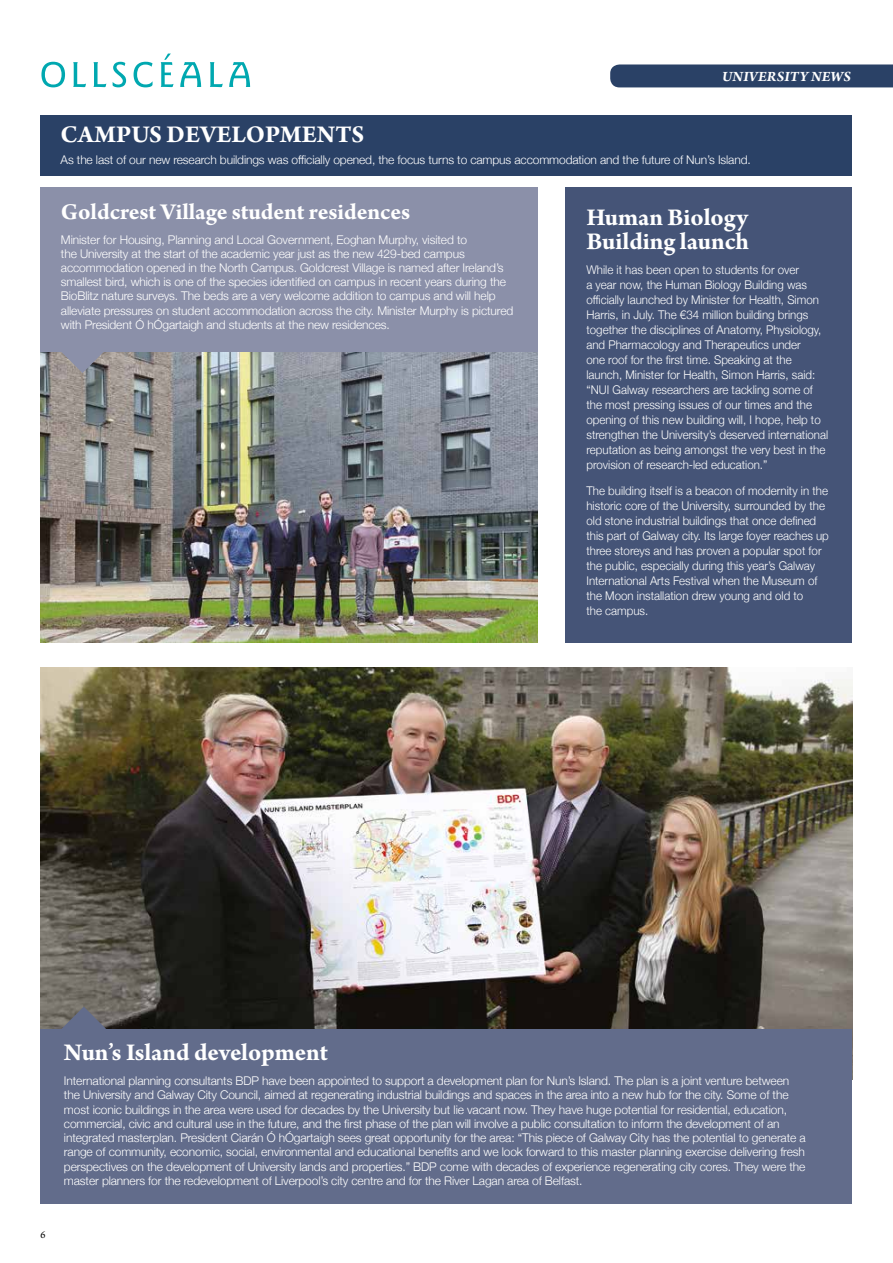
<style>
.page{position:relative;width:893px;height:1263px;background:#fff}
.page>*{position:absolute;margin:0;border:0;box-sizing:border-box;transform-origin:0 0}
.t1{font:700 25.5px/24px "Arno Pro";color:#fff}
.t2{font:700 24px "Arno Pro";letter-spacing:-.005em;color:#fff}
.t3{font:italic 700 15px "Arno Pro";letter-spacing:.015em;color:#fff}
.t4{font:300 12px/14.2px "Helvetica Neue";letter-spacing:-.01em;color:#fff}
.t5{font:300 12px/15px "Helvetica Neue";letter-spacing:-.01em;color:#fff;scale:.96 1}
.t6{font:10.5px "Arno Pro";color:#000}
</style>
<div class="page">
<img style="left:40px;top:667px;width:812px;height:362px">
<div style="left:40px;top:115px;width:812px;height:60px;background:#2a4166"></div>
<div style="left:40px;top:187px;width:498px;height:166px;background:#8b90a9"></div>
<img style="left:40px;top:353px;width:498px;height:289px">
<div style="left:40px;top:1029px;width:812px;height:174px;background:#626c8b"></div>
<div style="left:566px;top:187px;width:286px;height:455px;background:#455477"></div>
<svg style="left:58px;top:352px;width:49px;height:21px"></svg>
<div style="left:610px;top:64px;width:283px;height:23px;background:#2a4166"></div>
<svg style="left:60px;top:1007px;width:48px;height:22px"></svg>
<svg style="left:41px;top:54px;width:209px;height:33px"></svg>
<p class="t3" style="left:722px;top:68px;width:130px">UNIVERSITY NEWS</p>
<h1 class="t1" style="left:61px;top:123px;width:305px">CAMPUS DEVELOPMENTS</h1>
<p class="t4" style="left:61px;top:151px;width:692px">As the last of our new research buildings was officially opened, the focus turns to campus accommodation and the future of Nun’s Island.</p>
<h2 class="t2" style="left:61px;top:197px;width:351px">Goldcrest Village student residences</h2>
<p class="t4" style="left:61px;top:231px;width:454px">Minister for Housing, Planning and Local Government, Eoghan Murphy, visited to<br>the University at the start of the academic year just as the new 429-bed campus accommodation opened in the North Campus. Goldcrest Village is named after Ireland’s smallest bird, which is one of the species identified on campus in recent years during the BioBlitz nature surveys. The beds are a very welcome addition to campus and will help alleviate pressures on student accommodation across the city. Minister Murphy is pictured with President Ó hÓgartaigh and students at the new residences.</p>
<h1 class="t1" style="left:586px;top:206px;width:164px">Human Biology<br>Building launch</h1>
<p class="t5" style="left:586px;top:262px;width:253px">While it has been open to students for over<br>a year now, the Human Biology Building was officially launched by Minister for Health, Simon Harris, in July. The €34 million building brings together the disciplines of Anatomy, Physiology, and Pharmacology and Therapeutics under<br>one roof for the first time. Speaking at the launch, Minister for Health, Simon Harris, said: “NUI Galway researchers are tackling some of the most pressing issues of our times and the opening of this new building will, I hope, help to strengthen the University’s deserved international reputation as being amongst the very best in the provision of research-led education.”</p>
<p class="t5" style="left:586px;top:482px;width:254px">The building itself is a beacon of modernity in the historic core of the University, surrounded by the old stone industrial buildings that once defined this part of Galway city. Its large foyer reaches up three storeys and has proven a popular spot for the public, especially during this year’s Galway International Arts Festival when the Museum of the Moon installation drew young and old to<br>the campus.</p>
<p class="t6" style="left:40px;top:1229px;width:6px">6</p>
<h1 class="t1" style="left:64px;top:1042px;width:265px">Nun’s Island development</h1>
<p class="t4" style="left:64px;top:1073px;width:743px">International planning consultants BDP have been appointed to support a development plan for Nun’s Island. The plan is a joint venture between the University and Galway City Council, aimed at regenerating industrial buildings and spaces in the area into a new hub for the city. Some of the most iconic buildings in the area were used for decades by the University but lie vacant now. They have huge potential for residential, education, commercial, civic and cultural use in the future, and the first phase of the plan will involve a public consultation to inform the development of an integrated masterplan. President Ciarán Ó hÓgartaigh sees great opportunity for the area: “This piece of Galway City has the potential to generate a range of community, economic, social, environmental and educational benefits and we look forward to this master planning exercise delivering fresh perspectives on the development of University lands and properties.” BDP come with decades of experience regenerating city cores. They were the master planners for the redevelopment of Liverpool’s city centre and for the River Lagan area of Belfast.</p>
</div>
